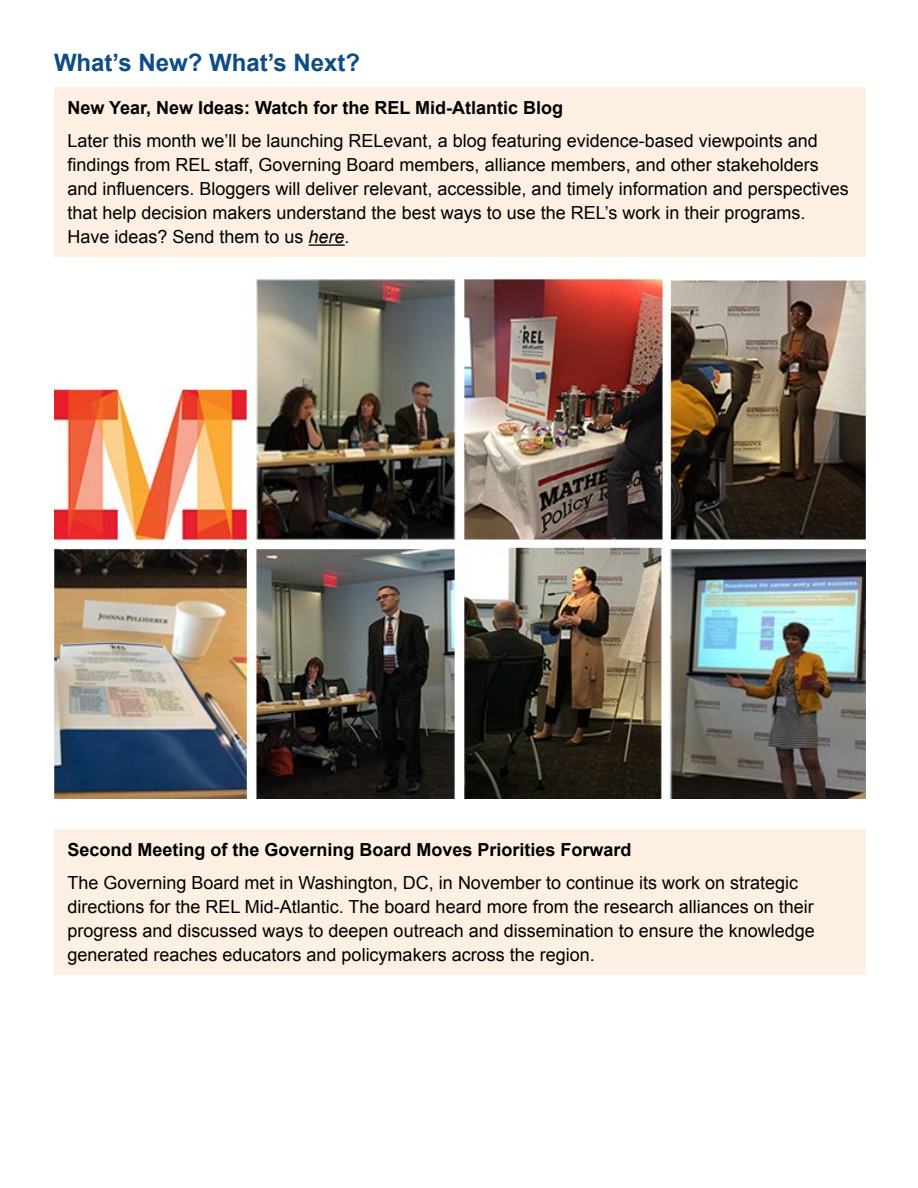
<style>
.page{position:relative;width:918px;height:1188px;background:#fff}
.page>*{position:absolute;margin:0;border:0;box-sizing:border-box;transform-origin:0 0}
.t1{font:700 24px "Arial";color:#0d4c87}
.t2{font:18px/24px "Arial";color:#000}
.t3{font:700 18px "Arial";color:#000}
.s1{font-style:italic}
</style>
<div class="page">
<div style="left:54px;top:88px;width:812px;height:169px;background:#fdefe2"></div>
<hr style="left:309px;top:244px;width:36px;height:2px;background:#000">
<img style="left:54px;top:277px;width:812px;height:521px">
<div style="left:54px;top:830px;width:812px;height:145px;background:#fdefe2"></div>
<h1 class="t1" style="left:54px;top:47px;width:308px">What’s New? What’s Next?</h1>
<p class="t3" style="left:68px;top:96px;width:497px">New Year, New Ideas: Watch for the REL Mid-Atlantic Blog</p>
<p class="t2" style="left:68px;top:129px;width:783px">Later this month we’ll be launching RELevant, a blog featuring evidence-based viewpoints and findings from REL staff, Governing Board members, alliance members, and other stakeholders and influencers. Bloggers will deliver relevant, accessible, and timely information and perspectives that help decision makers understand the best ways to use the REL’s work in their programs.<br>Have ideas? Send them to us <span class="s1">here</span>.</p>
<p class="t3" style="left:68px;top:838px;width:566px">Second Meeting of the Governing Board Moves Priorities Forward</p>
<p class="t2" style="left:68px;top:871px;width:749px">The Governing Board met in Washington, DC, in November to continue its work on strategic directions for the REL Mid-Atlantic. The board heard more from the research alliances on their progress and discussed ways to deepen outreach and dissemination to ensure the knowledge generated reaches educators and policymakers across the region.</p>
</div>
